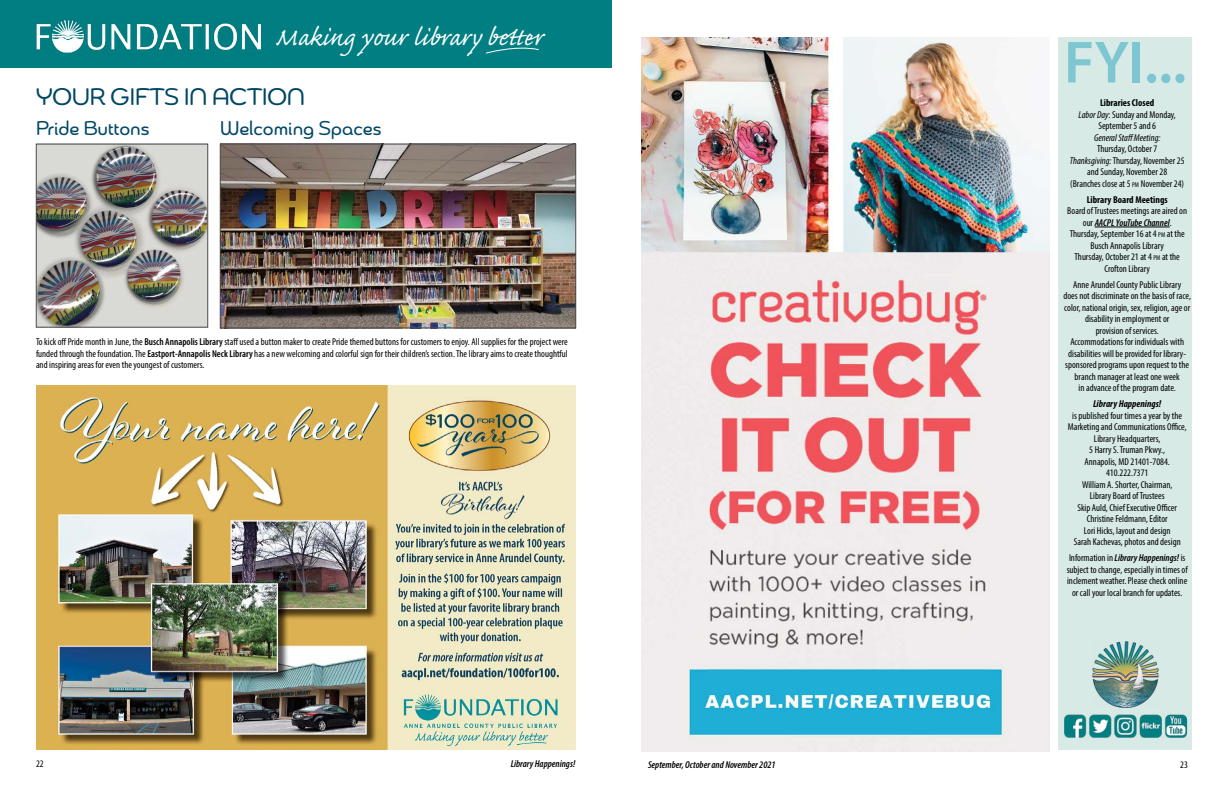
<style>
.page{position:relative;width:1224px;height:792px;background:#fff}
.page>*{position:absolute;margin:0;border:0;box-sizing:border-box;transform-origin:0 0}
.FYI{font:600 60px "Myriad Pro";color:#7dc6d2}
.FDN_Make_your_librar{font:32px "Caflisch Script Pro";color:#fff}
.FDN_Headline{font:24px "Chennai";color:#004765}
.FDN_subhead{font:20px "Chennai";color:#004765}
.body_cen_p{font:condensed 10px/11.5px "Myriad Pro";color:#000;text-align:center}
.body_p{font:condensed 10px/11.5px "Myriad Pro";color:#000;text-align:justify}
.Footer_lj{font:italic 600 condensed 10px "Myriad Pro";color:#000}
.body_bold_cen{font:700 condensed 10px "Myriad Pro";color:#000}
.body_bold_ital_cen{font:italic 700 condensed 10px "Myriad Pro";color:#000}
.Footer_lj-2{font:condensed 10px "Myriad Pro";color:#000}
.s1{font-weight:600}
.s2{font-style:italic}
.s3{font-size:7px}
.s4{font-weight:600;font-style:italic}
</style>
<div class="page">
<div style="left:0;top:0;width:612px;height:68px;background:#007e82"></div>
<svg style="left:485px;top:47px;width:54px;height:7px"></svg>
<img style="left:38px;top:146px;width:168px;height:179px">
<div style="left:36px;top:144px;width:172px;height:183px;border:1px solid #4d4d4f"></div>
<img style="left:36px;top:386px;width:540px;height:364px">
<img style="left:222px;top:146px;width:352px;height:180px">
<div style="left:220px;top:144px;width:356px;height:184px;border:1px solid #4d4d4f"></div>
<img style="left:641px;top:37px;width:408px;height:714px">
<img style="left:36px;top:20px;width:225px;height:33px">
<div style="left:1058px;top:37px;width:134px;height:713px;background:#d7eae6"></div>
<img style="left:1064px;top:714px;width:123px;height:24px">
<img style="left:1093px;top:641px;width:65px;height:66px">
<hr style="left:1095px;top:227px;width:75px;height:1px;background:#000">
<h1 class="FDN_Make_your_librar" style="left:275px;top:21px;width:269px">Making your library better</h1>
<h1 class="FDN_Headline" style="left:36px;top:82px;width:270px">YOUR GIFTS IN ACTION</h1>
<h2 class="FDN_subhead" style="left:36px;top:116px;width:115px">Pride Buttons</h2>
<h2 class="FDN_subhead" style="left:220px;top:116px;width:163px">Welcoming Spaces</h2>
<p class="body_p" style="left:36px;top:336px;width:533px">To kick off Pride month in June, the <span class="s1">Busch Annapolis Library</span> staff used a button maker to create Pride themed buttons for customers to enjoy. All supplies for the project were funded through the foundation. The <span class="s1">Eastport-Annapolis Neck Library</span> has a new welcoming and colorful sign for their children’s section. The library aims to create thoughtful and inspiring areas for even the youngest of customers.</p>
<h1 class="FYI" style="left:1064px;top:24px;width:124px">FYI...</h1>
<p class="body_bold_cen" style="left:1100px;top:97px;width:56px">Libraries Closed</p>
<p class="body_cen_p" style="left:1079px;top:109px;width:99px"><span class="s2">Labor Day</span>: Sunday and Monday,<br>September 5 and 6</p>
<p class="body_cen_p" style="left:1070px;top:132px;width:116px"><span class="s2">General Staff Meeting:<br></span>Thursday, October 7<br><span class="s2">Thanksgiving:</span> Thursday, November 25 and Sunday, November 28<br>(Branches close at 5 <span class="s3">PM</span> November 24)</p>
<p class="body_bold_cen" style="left:1087px;top:193px;width:83px">Library Board Meetings</p>
<p class="body_cen_p" style="left:1067px;top:205px;width:121px">Board of Trustees meetings are aired on our <span class="s4">AACPL YouTube Channel</span>.</p>
<p class="body_cen_p" style="left:1070px;top:228px;width:116px">Thursday, September 16 at 4 <span class="s3">PM</span> at the<br>Busch Annapolis Library</p>
<p class="body_cen_p" style="left:1075px;top:251px;width:107px">Thursday, October 21 at 4 <span class="s3">PM</span> at the<br>Crofton Library</p>
<p class="body_cen_p" style="left:1063px;top:279px;width:129px">Anne Arundel County Public Library<br>does not discriminate on the basis of race, color, national origin, sex, religion, age or disability in employment or<br>provision of services.</p>
<p class="body_cen_p" style="left:1065px;top:336px;width:125px">Accommodations for individuals with disabilities will be provided for library&shy;sponsored programs upon request to the branch manager at least one week<br>in advance of the program date.</p>
<p class="body_bold_ital_cen" style="left:1093px;top:398px;width:70px">Library Happenings!</p>
<p class="body_cen_p" style="left:1068px;top:410px;width:120px">is published four times a year by the<br>Marketing and Communications Office,</p>
<p class="body_cen_p" style="left:1085px;top:433px;width:87px">Library Headquarters,<br>5 Harry S. Truman Pkwy.,<br>Annapolis, MD 21401-7084.<br>410.222.7371</p>
<p class="body_cen_p" style="left:1082px;top:479px;width:92px">William A. Shorter, Chairman,<br>Library Board of Trustees</p>
<p class="body_cen_p" style="left:1077px;top:502px;width:101px">Skip Auld, Chief Executive Officer</p>
<p class="body_cen_p" style="left:1087px;top:513px;width:82px">Christine Feldmann, Editor</p>
<p class="body_cen_p" style="left:1084px;top:525px;width:88px">Lori Hicks, layout and design</p>
<p class="body_cen_p" style="left:1074px;top:536px;width:108px">Sarah Kachevas, photos and design</p>
<p class="body_cen_p" style="left:1067px;top:552px;width:123px">Information in <span class="s4">Library Happenings!</span> is subject to change, especially in times of inclement weather. Please check online or call your local branch for updates.</p>
<p class="Footer_lj-2" style="left:36px;top:757px;width:9px">22</p>
<p class="Footer_lj" style="left:511px;top:757px;width:66px">Library Happenings!</p>
<p class="Footer_lj" style="left:648px;top:758px;width:129px">September, October and November 2021</p>
<p class="Footer_lj-2" style="left:1180px;top:758px;width:9px">23</p>
</div>
